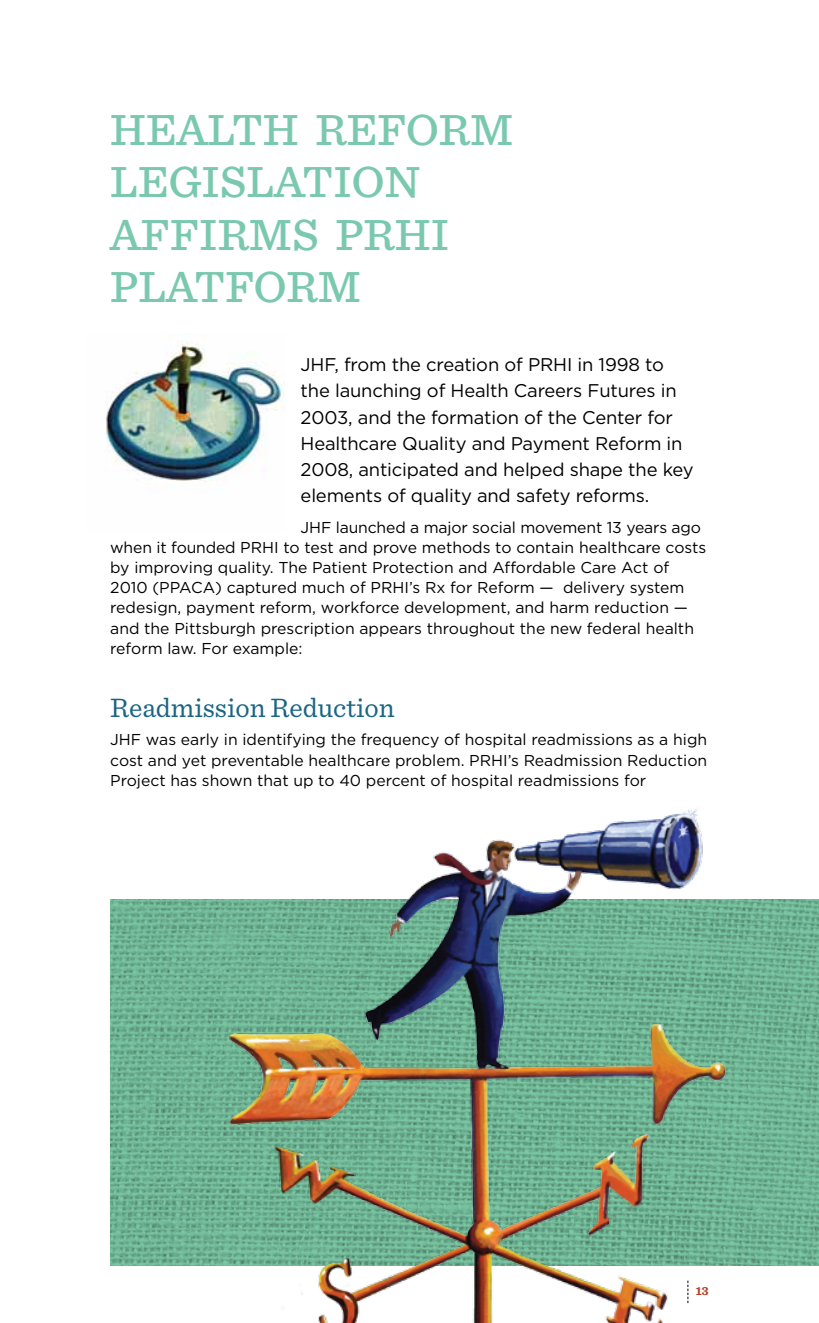
<style>
.page{position:relative;width:819px;height:1323px;background:#fff}
.page>*{position:absolute;margin:0;border:0;box-sizing:border-box;transform-origin:0 0}
.t1{font:500 45.5px/52.5px "Sentinel";letter-spacing:.2em;color:#7ac9ae}
.t2{font:500 45.5px/52.5px "Sentinel";color:#7ac9ae}
.t3{font:28px "Sentinel";color:#1a6584}
.t4{font:18.38px/26.2px "Gotham";letter-spacing:-.01em;color:#000}
.t5{font:15.75px/20.1px "Gotham";color:#000}
.t6{font:700 12.25px "Sentinel";color:#ba3e26}
</style>
<div class="page">
<img style="left:110px;top:900px;width:709px;height:366px">
<img style="left:216px;top:809px;width:530px;height:514px">
<img style="left:105px;top:333px;width:178px;height:149px">
<h1 class="t1" style="left:110px;top:101px;width:404px">HEALTH REFORM<br>LEGISLATION<br>AFF</h1>
<h1 class="t2" style="left:110px;top:206px;width:337px;text-indent:89px">IRMS PRHI<br>PLATFORM</h1>
<p class="t4" style="left:301px;top:351px;width:394px">JHF, from the creation of PRHI in 1998 to the launching of Health Careers Futures in 2003, and the formation of the Center for Healthcare Quality and Payment Reform in 2008, anticipated and helped shape the key elements of quality and safety reforms.</p>
<p class="t5" style="left:110px;top:517px;width:598px;text-indent:190px">JHF launched a major social movement 13 years ago when it founded PRHI to test and prove methods to contain healthcare costs by improving quality. The Patient Protection and Affordable Care Act of 2010 (PPACA) captured much of PRHI’s Rx for Reform — delivery system redesign, payment reform, workforce development, and harm reduction — and the Pittsburgh prescription appears throughout the new federal health reform law. For example:</p>
<h2 class="t3" style="left:110px;top:686px;width:286px">Readmission Reduction</h2>
<p class="t5" style="left:110px;top:730px;width:599px;text-align:justify">JHF was early in identifying the frequency of hospital readmissions as a high cost and yet preventable healthcare problem. PRHI’s Readmission Reduction Project has shown that up to 40 percent of hospital readmissions for</p>
<p class="t6" style="left:696px;top:1281px;width:14px">13</p>
</div>
